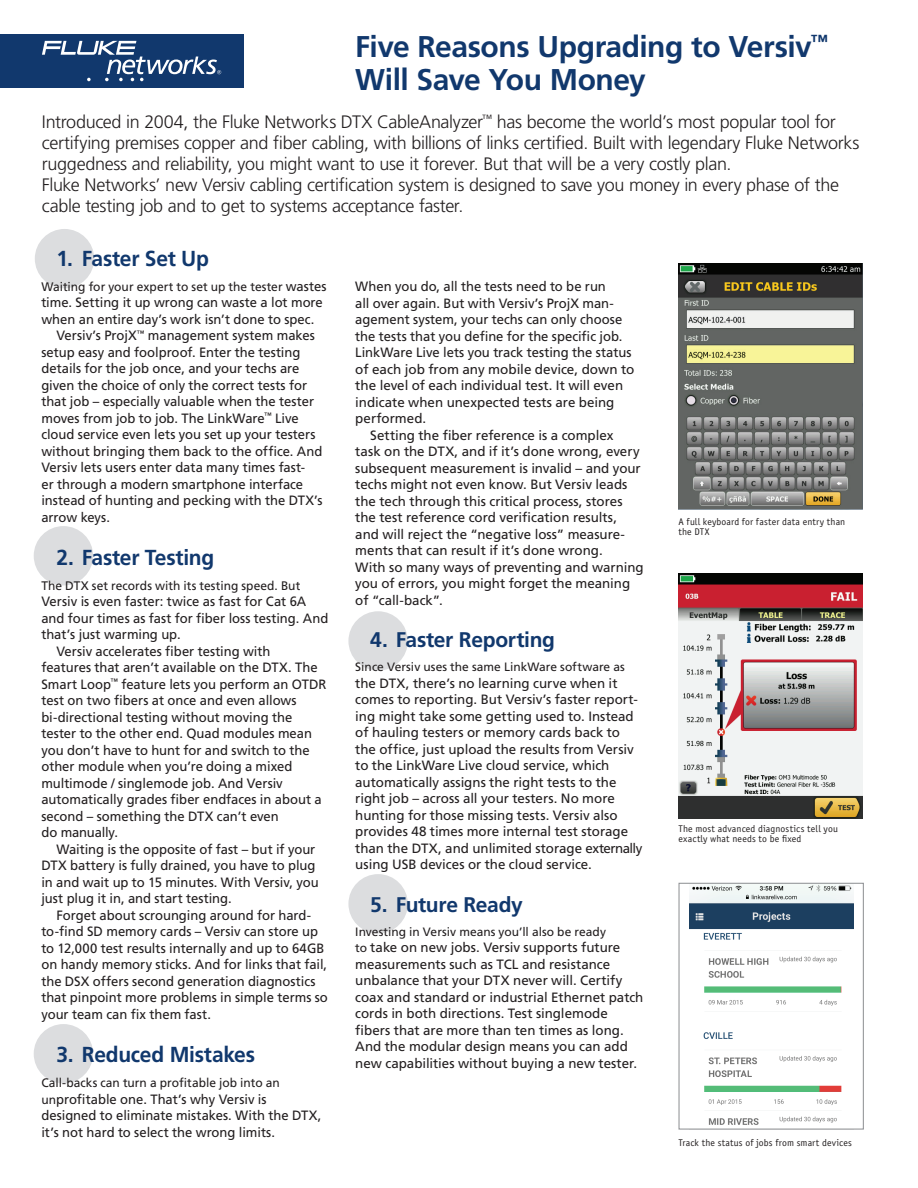
<style>
.page{position:relative;width:918px;height:1188px;background:#fff}
.page>*{position:absolute;margin:0;border:0;box-sizing:border-box;transform-origin:0 0}
.t1{font:700 30px/33px "Frutiger";letter-spacing:-.015em;color:#11386d}
.t2{font:700 21.75px "Frutiger";letter-spacing:-.015em;color:#11386d}
.t3{font:700 21.15px "Frutiger";letter-spacing:-.015em;color:#11386d}
.t4{font:300 18px/21px "Frutiger";letter-spacing:-.02em;color:#231f20}
.t5{font:13.5px/16.5px "Frutiger";letter-spacing:-.005em;color:#231f20}
.t6{font:12.45px "Frutiger";color:#231f20}
.t7{font:12.15px "Frutiger";color:#231f20}
.t8{font:9.75px/10.5px "Officina Sans";letter-spacing:.015em;color:#231f20}
.s1{font-size:13.5px}
.s2{font-size:12.45px}
.s3{font-size:12.15px}
</style>
<div class="page">
<div style="left:34px;top:526px;width:59px;height:59px;background:#dcdddf;border-radius:50%"></div>
<div style="left:348px;top:611px;width:60px;height:60px;background:#dcdddf;border-radius:50%"></div>
<div style="left:348px;top:874px;width:60px;height:60px;background:#dcdddf;border-radius:50%"></div>
<div style="left:34px;top:1024px;width:59px;height:59px;background:#dcdddf;border-radius:50%"></div>
<div style="left:35px;top:229px;width:59px;height:59px;background:#dcdddf;border-radius:50%"></div>
<div style="left:0;top:34px;width:243px;height:54px;background:#11386d"></div>
<svg style="left:42px;top:41px;width:179px;height:40px"></svg>
<img style="left:678px;top:573px;width:185px;height:246px">
<img style="left:679px;top:264px;width:184px;height:246px">
<img style="left:689px;top:885px;width:164px;height:240px">
<div style="left:678px;top:883px;width:186px;height:247px;border:1px solid #939598"></div>
<h1 class="t1" style="left:355px;top:30px;width:474px">Five Reasons Upgrading to Versiv<sup>™<br></sup>Will Save You Money</h1>
<p class="t4" style="left:42px;top:111px;width:819px">Introduced in 2004, the Fluke Networks DTX CableAnalyzer<sup>™</sup> has become the world’s most popular tool for certifying premises copper and fiber cabling, with billions of links certified. Built with legendary Fluke Networks ruggedness and reliability, you might want to use it forever. But that will be a very costly plan.<br>Fluke Networks’ new Versiv cabling certification system is designed to save you money in every phase of the cable testing job and to get to systems acceptance faster.</p>
<h2 class="t2" style="left:56px;top:246px;width:154px">1. Faster Set Up</h2>
<p class="t6" style="left:41px;top:279px;width:287px">Waiting for your expert to set up the tester <span class="s1">wastes</span></p>
<p class="t5" style="left:41px;top:294px;width:283px">time. Setting it up wrong can waste a lot more</p>
<p class="t5" style="left:41px;top:311px;width:275px">when an entire day’s work isn’t done to spec.</p>
<p class="t5" style="left:56px;top:327px;width:260px">Versiv’s ProjX<sup>™</sup> management system makes</p>
<p class="t5" style="left:41px;top:344px;width:261px">setup easy and foolproof. Enter the testing</p>
<p class="t5" style="left:41px;top:360px;width:260px">details for the job once, and your techs are</p>
<p class="t5" style="left:41px;top:377px;width:267px">given the choice of only the correct tests for</p>
<p class="t5" style="left:41px;top:393px;width:274px">that job – especially valuable when the tester</p>
<p class="t5" style="left:41px;top:410px;width:259px">moves from job to job. The LinkWare<sup>™</sup> Live</p>
<p class="t5" style="left:41px;top:426px;width:276px">cloud service even lets you set up your testers</p>
<p class="t5" style="left:41px;top:443px;width:283px">without bringing them back to the office. And</p>
<p class="t5" style="left:41px;top:459px;width:265px">Versiv lets users enter data many times fast-</p>
<p class="t5" style="left:41px;top:476px;width:263px">er through a modern smartphone interface</p>
<p class="t5" style="left:41px;top:492px;width:283px">instead of hunting and pecking with the DTX’s</p>
<p class="t5" style="left:41px;top:509px;width:70px">arrow keys.</p>
<h2 class="t2" style="left:56px;top:545px;width:159px">2. Faster Testing</h2>
<p class="t6" style="left:41px;top:578px;width:261px">The DTX set records with its testing speed. But</p>
<p class="t5" style="left:41px;top:593px;width:266px">Versiv is even faster: twice as fast for Cat 6A</p>
<p class="t5" style="left:41px;top:610px;width:288px">and four times as fast for fiber loss testing. And</p>
<p class="t5" style="left:41px;top:626px;width:141px">that’s just warming up.</p>
<p class="t5" style="left:56px;top:643px;width:216px">Versiv accelerates fiber testing with</p>
<p class="t5" style="left:41px;top:659px;width:278px">features that aren’t available on the DTX. The</p>
<p class="t5" style="left:41px;top:676px;width:287px">Smart Loop<sup>™</sup> feature lets you perform an OTDR</p>
<p class="t5" style="left:41px;top:692px;width:257px">test on two fibers at once and even allows</p>
<p class="t5" style="left:41px;top:709px;width:252px">bi-directional testing without moving the</p>
<p class="t5" style="left:41px;top:725px;width:272px">tester to the other end. Quad modules mean</p>
<p class="t5" style="left:41px;top:742px;width:270px">you don’t have to hunt for and switch to the</p>
<p class="t5" style="left:41px;top:758px;width:253px">other module when you’re doing a mixed</p>
<p class="t5" style="left:41px;top:775px;width:243px">multimode / singlemode job. And Versiv</p>
<p class="t5" style="left:41px;top:791px;width:282px">automatically grades fiber endfaces in about a</p>
<p class="t5" style="left:41px;top:808px;width:239px">second – something the DTX can’t even</p>
<p class="t5" style="left:41px;top:824px;width:78px">do manually.</p>
<p class="t5" style="left:56px;top:841px;width:260px">Waiting is the opposite of fast – but if your</p>
<p class="t5" style="left:41px;top:857px;width:276px">DTX battery is fully drained, you have to plug</p>
<p class="t5" style="left:41px;top:874px;width:279px">in and wait up to 15 minutes. With Versiv, you</p>
<p class="t5" style="left:41px;top:890px;width:192px">just plug it in, and start testing.</p>
<p class="t5" style="left:56px;top:907px;width:256px">Forget about scrounging around for hard-</p>
<p class="t5" style="left:41px;top:923px;width:278px">to-find SD memory cards – Versiv can store up</p>
<p class="t5" style="left:41px;top:940px;width:285px">to 12,000 test results internally and up to 64GB</p>
<p class="t5" style="left:41px;top:956px;width:287px">on handy memory sticks. And for links that fail,</p>
<p class="t5" style="left:41px;top:973px;width:276px">the DSX offers second generation diagnostics</p>
<p class="t5" style="left:41px;top:989px;width:288px">that pinpoint more problems in simple terms so</p>
<p class="t5" style="left:41px;top:1006px;width:171px">your team can fix them fast.</p>
<h2 class="t2" style="left:56px;top:1042px;width:200px">3. Reduced Mistakes</h2>
<p class="t6" style="left:41px;top:1076px;width:240px">Call-backs can turn a profitable job into an</p>
<p class="t5" style="left:41px;top:1091px;width:282px"><span class="s2">un</span>profitable one. That’s why Versiv is designed to eliminate mistakes. With the DTX, it’s not hard to select the wrong limits.</p>
<p class="t5" style="left:355px;top:278px;width:252px">When you do, all the tests need to be run</p>
<p class="t5" style="left:355px;top:295px;width:260px">all over again. But with Versiv’s ProjX man-</p>
<p class="t5" style="left:355px;top:311px;width:268px">agement system, your techs can only choose</p>
<p class="t5" style="left:355px;top:328px;width:269px">the tests that you define for the specific job.</p>
<p class="t5" style="left:355px;top:344px;width:278px">LinkWare Live lets you track testing the status</p>
<p class="t5" style="left:355px;top:361px;width:281px">of each job from any mobile device, down to</p>
<p class="t5" style="left:355px;top:377px;width:269px">the level of each individual test. It will even</p>
<p class="t5" style="left:355px;top:394px;width:261px">indicate when unexpected tests are being</p>
<p class="t5" style="left:355px;top:410px;width:73px">performed.</p>
<p class="t5" style="left:370px;top:427px;width:245px">Setting the fiber reference is a complex</p>
<p class="t5" style="left:355px;top:443px;width:286px">task on the DTX, and if it’s done wrong, every</p>
<p class="t5" style="left:355px;top:460px;width:287px">subsequent measurement is invalid – and your</p>
<p class="t5" style="left:355px;top:476px;width:274px">techs might not even know. But Versiv leads</p>
<p class="t5" style="left:355px;top:493px;width:269px">the tech through this critical process, stores</p>
<p class="t5" style="left:355px;top:509px;width:263px">the test reference cord verification results,</p>
<p class="t5" style="left:355px;top:526px;width:271px">and will reject the “negative loss” measure-</p>
<p class="t5" style="left:355px;top:542px;width:249px">ments that can result if it’s done wrong.</p>
<p class="t5" style="left:355px;top:559px;width:290px">With so many ways of preventing and warning</p>
<p class="t5" style="left:355px;top:575px;width:276px">you of errors, you might forget the meaning</p>
<p class="t5" style="left:355px;top:592px;width:89px">of “call-back”.</p>
<h3 class="t3" style="left:370px;top:627px;width:186px">4. Faster Reporting</h3>
<p class="t7" style="left:355px;top:660px;width:271px">Since Versiv uses the same LinkWare software as</p>
<p class="t5" style="left:355px;top:675px;width:289px">the DTX, there’s no learning curve when it comes to reporting. But Versiv’s faster report&shy;ing might take some getting used to. Instead of hauling testers or memory cards back to the office, just upload the results from Versiv to the LinkWare Live cloud service, which automatically assigns the right tests to the right job – across all your testers. No more hunting for those missing tests. Versiv also provides 48 times more internal test storage than the DTX, and unlimited storage externally using USB devices or the cloud service.</p>
<h3 class="t3" style="left:370px;top:892px;width:154px">5. Future Ready</h3>
<p class="t7" style="left:355px;top:925px;width:252px">Investing in Versiv means you’ll also be ready</p>
<p class="t5" style="left:355px;top:939px;width:290px"><span class="s3">to</span> take on new jobs. Versiv supports future measurements such as TCL and resistance unbalance that your DTX never will. Certify coax and standard or industrial Ethernet patch cords in both directions. Test singlemode fibers that are more than ten times as long.<br>And the modular design means you can add new capabilities without buying a new tester.</p>
<p class="t8" style="left:678px;top:516px;width:168px">A full keyboard for faster data entry than the DTX</p>
<p class="t8" style="left:678px;top:823px;width:161px">The most advanced diagnostics tell you exactly what needs to be fixed</p>
<p class="t8" style="left:678px;top:1137px;width:175px">Track the status of jobs from smart devices</p>
</div>
